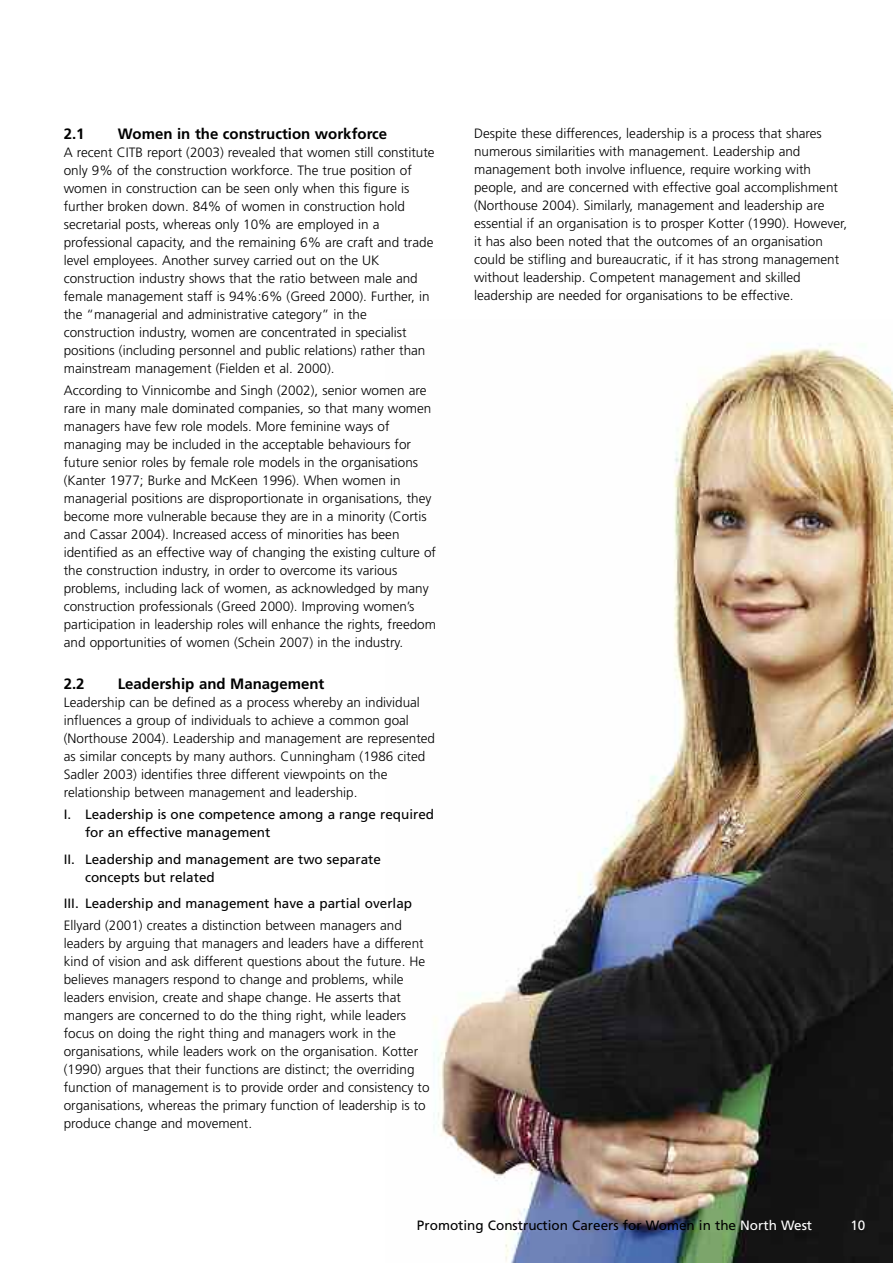
<style>
.page{position:relative;width:893px;height:1263px;background:#fff}
.page>*{position:absolute;margin:0;border:0;box-sizing:border-box;transform-origin:0 0}
.t1{font:700 15px "Frutiger";color:#000}
.t2{font:300 13.5px/18px "Frutiger";color:#000}
.t3{font:13.5px/18px "Frutiger";color:#000}
.t4{font:13.5px "Frutiger";color:#fff}
.s1{color:#fff}
</style>
<div class="page">
<img style="left:433px;top:345px;width:460px;height:918px">
<p class="t1" style="left:64px;top:128px;width:22px">2.1</p>
<p class="t1" style="left:118px;top:128px;width:271px">Women in the construction workforce</p>
<p class="t2" style="left:64px;top:144px;width:372px">A recent CITB report (2003) revealed that women still constitute only 9% of the construction workforce. The true position of women in construction can be seen only when this figure is further broken down. 84% of women in construction hold secretarial posts, whereas only 10% are employed in a professional capacity, and the remaining 6% are craft and trade level employees. Another survey carried out on the UK construction industry shows that the ratio between male and female management staff is 94%:6% (Greed 2000). Further, in the “managerial and administrative category” in the construction industry, women are concentrated in specialist positions (including personnel and public relations) rather than mainstream management (Fielden et al. 2000).</p>
<p class="t2" style="left:64px;top:382px;width:374px">According to Vinnicombe and Singh (2002), senior women are rare in many male dominated companies, so that many women managers have few role models. More feminine ways of managing may be included in the acceptable behaviours for future senior roles by female role models in the organisations (Kanter 1977; Burke and McKeen 1996). When women in managerial positions are disproportionate in organisations, they become more vulnerable because they are in a minority (Cortis and Cassar 2004). Increased access of minorities has been identified as an effective way of changing the existing culture of the construction industry, in order to overcome its various problems, including lack of women, as acknowledged by many construction professionals (Greed 2000). Improving women’s participation in leadership roles will enhance the rights, freedom and opportunities of women (Schein 2007) in the industry.</p>
<p class="t1" style="left:64px;top:678px;width:22px">2.2</p>
<p class="t1" style="left:118px;top:678px;width:208px">Leadership and Management</p>
<p class="t2" style="left:64px;top:694px;width:373px">Leadership can be defined as a process whereby an individual influences a group of individuals to achieve a common goal (Northouse 2004). Leadership and management are represented as similar concepts by many authors. Cunningham (1986 cited Sadler 2003) identifies three different viewpoints on the relationship between management and leadership.</p>
<p class="t3" style="left:85px;top:806px;width:351px;text-indent:-21px">I. Leadership is one competence among a range required for an effective management</p>
<p class="t3" style="left:85px;top:851px;width:297px;text-indent:-21px">II. Leadership and management are two separate concepts but related</p>
<p class="t3" style="left:64px;top:895px;width:350px">III. Leadership and management have a partial overlap</p>
<p class="t2" style="left:64px;top:918px;width:367px">Ellyard (2001) creates a distinction between managers and leaders by arguing that managers and leaders have a different kind of vision and ask different questions about the future. He believes managers respond to change and problems, while leaders envision, create and shape change. He asserts that mangers are concerned to do the thing right, while leaders focus on doing the right thing and managers work in the organisations, while leaders work on the organisation. Kotter (1990) argues that their functions are distinct; the overriding function of management is to provide order and consistency to organisations, whereas the primary function of leadership is to produce change and movement.</p>
<p class="t2" style="left:474px;top:125px;width:375px">Despite these differences, leadership is a process that shares numerous similarities with management. Leadership and management both involve influence, require working with people, and are concerned with effective goal accomplishment (Northouse 2004). Similarly, management and leadership are essential if an organisation is to prosper Kotter (1990). However, it has also been noted that the outcomes of an organisation could be stifling and bureaucratic, if it has strong management without leadership. Competent management and skilled leadership are needed for organisations to be effective.</p>
<p class="t3" style="left:417px;top:1218px;width:397px">Promoting Construction Careers for Women in the <span class="s1">North West</span></p>
<p class="t4" style="left:850px;top:1220px;width:17px">10</p>
</div>
